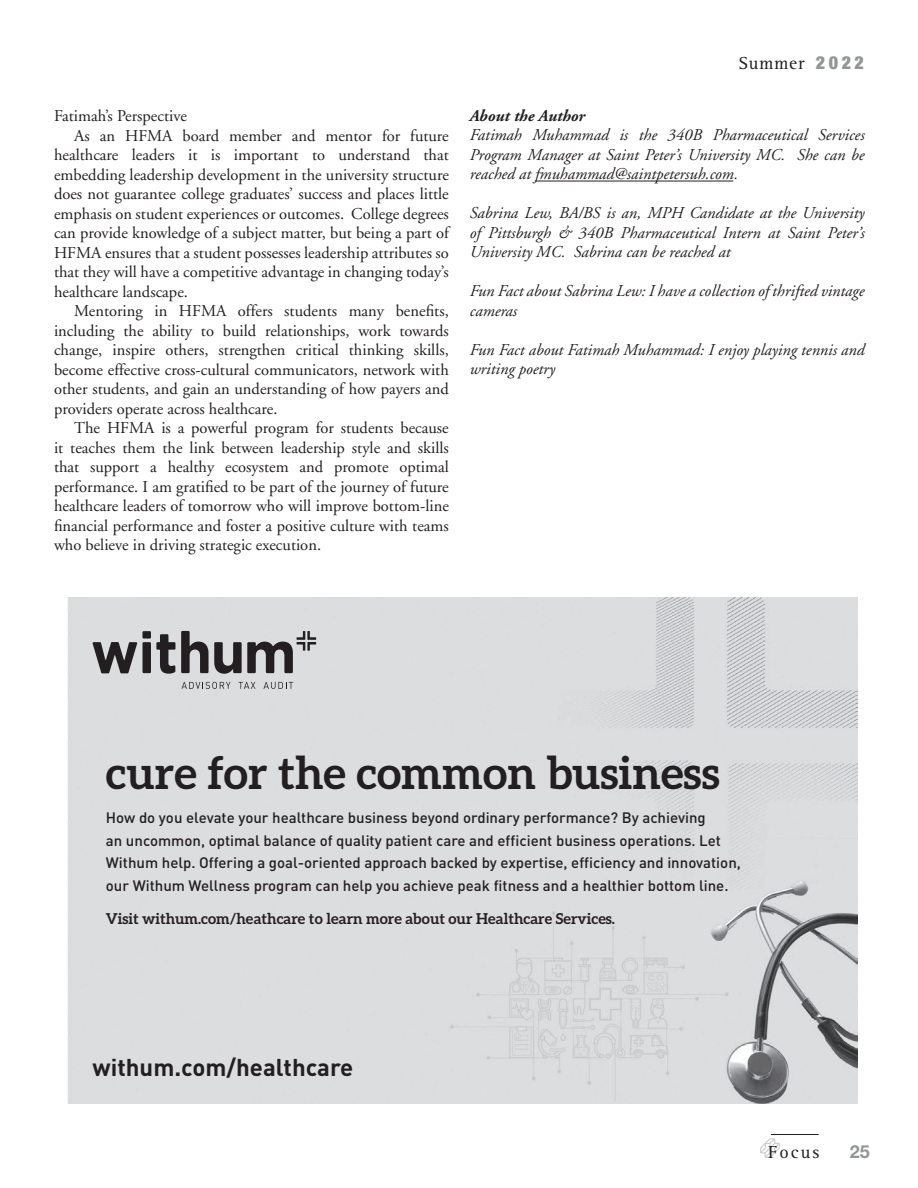
<style>
.page{position:relative;width:918px;height:1188px;background:#fff}
.page>*{position:absolute;margin:0;border:0;box-sizing:border-box;transform-origin:0 0}
.t1{font:700 45px "Aleo";color:#231f20}
.t2{font:700 24px "DINOT";color:#231f20}
.t3{font:18px "Rotis Serif";letter-spacing:.04em;color:#231f20}
.t4{font:700 18px "Helvetica Neue";color:#939598}
.t5{font:16.5px "Adobe Garamond";color:#231f20}
.t6{font:italic 16.5px/19.5px "Adobe Garamond";color:#231f20;text-align:justify}
.t7{font:italic 700 16.5px "Adobe Garamond";color:#231f20}
.t8{font:500 15px/22.5px "DINOT";color:#231f20}
.t9{font:700 15px "Aleo";color:#231f20}
.s1{font-family:"Helvetica Neue";font-weight:900;font-stretch:condensed;color:#939598}
</style>
<div class="page">
<svg style="left:760px;top:1138px;width:20px;height:20px"></svg>
<hr style="left:771px;top:1134px;width:48px;height:1px;background:#231f20">
<hr style="left:535px;top:181px;width:198px;height:1px;background:#231f20">
<div style="left:68px;top:597px;width:790px;height:506px;background:#dcdddf"></div>
<svg style="left:92px;top:642px;width:45px;height:31px"></svg>
<div style="left:142px;top:642px;width:9px;height:31px;background:#231f20"></div>
<svg style="left:156px;top:634px;width:19px;height:40px"></svg>
<svg style="left:181px;top:631px;width:135px;height:43px;background:#919091"></svg>
<div style="left:142px;top:631px;width:9px;height:8px;background:#231f20"></div>
<svg style="left:182px;top:682px;width:49px;height:7px"></svg>
<svg style="left:238px;top:682px;width:17px;height:7px"></svg>
<svg style="left:263px;top:682px;width:30px;height:7px"></svg>
<p class="t5" style="left:54px;top:107px;width:134px">Fatimah’s Perspective</p>
<p class="t5" style="left:74px;top:127px;width:376px">As an HFMA board member and mentor for future</p>
<p class="t5" style="left:54px;top:146px;width:396px">healthcare leaders it is important to understand that</p>
<p class="t5" style="left:54px;top:166px;width:396px">embedding leadership development in the university structure</p>
<p class="t5" style="left:54px;top:185px;width:396px">does not guarantee college graduates’ success and places little</p>
<p class="t5" style="left:54px;top:205px;width:396px">emphasis on student experiences or outcomes. College degrees</p>
<p class="t5" style="left:54px;top:224px;width:396px">can provide knowledge of a subject matter, but being a part of</p>
<p class="t5" style="left:54px;top:244px;width:396px">HFMA ensures that a student possesses leadership attributes so</p>
<p class="t5" style="left:54px;top:263px;width:396px">that they will have a competitive advantage in changing today’s</p>
<p class="t5" style="left:54px;top:283px;width:135px">healthcare landscape.</p>
<p class="t5" style="left:74px;top:302px;width:376px">Mentoring in HFMA offers students many benefits,</p>
<p class="t5" style="left:54px;top:322px;width:396px">including the ability to build relationships, work towards</p>
<p class="t5" style="left:54px;top:341px;width:396px">change, inspire others, strengthen critical thinking skills,</p>
<p class="t5" style="left:54px;top:361px;width:396px">become effective cross-cultural communicators, network with</p>
<p class="t5" style="left:54px;top:380px;width:396px">other students, and gain an understanding of how payers and</p>
<p class="t5" style="left:54px;top:400px;width:225px">providers operate across healthcare.</p>
<p class="t5" style="left:74px;top:419px;width:376px">The HFMA is a powerful program for students because</p>
<p class="t5" style="left:54px;top:439px;width:396px">it teaches them the link between leadership style and skills</p>
<p class="t5" style="left:54px;top:458px;width:396px">that support a healthy ecosystem and promote optimal</p>
<p class="t5" style="left:54px;top:478px;width:396px">performance. I am gratified to be part of the journey of future</p>
<p class="t5" style="left:54px;top:497px;width:396px">healthcare leaders of tomorrow who will improve bottom-line</p>
<p class="t5" style="left:54px;top:517px;width:396px">financial performance and foster a positive culture with teams</p>
<p class="t5" style="left:54px;top:536px;width:269px">who believe in driving strategic execution.</p>
<p class="t3" style="left:738px;top:52px;width:127px">Summer <span class="s1">2 0 2 2</span></p>
<p class="t7" style="left:469px;top:107px;width:117px">About the Author</p>
<p class="t6" style="left:469px;top:126px;width:396px">Fatimah Muhammad is the 340B Pharmaceutical Services Program Manager at Saint Peter’s University MC. She can be reached at fmuhammad@saintpetersuh.com.</p>
<p class="t6" style="left:469px;top:204px;width:396px">Sabrina Lew, BA/BS is an, MPH Candidate at the University of Pittsburgh &amp; 340B Pharmaceutical Intern at Saint Peter’s University MC. Sabrina can be reached at</p>
<p class="t6" style="left:469px;top:282px;width:396px">Fun Fact about Sabrina Lew: I have a collection of thrifted vintage cameras</p>
<p class="t6" style="left:469px;top:340px;width:396px">Fun Fact about Fatimah Muhammad: I enjoy playing tennis and writing poetry</p>
<h1 class="t1" style="left:106px;top:747px;width:615px">cure for the common business</h1>
<p class="t8" style="left:106px;top:806px;width:637px">How do you elevate your healthcare business beyond ordinary performance? By achieving<br>an uncommon, optimal balance of quality patient care and efficient business operations. Let Withum help. Offering a goal-oriented approach backed by expertise, efficiency and innovation, our Withum Wellness program can help you achieve peak fitness and a healthier bottom line.</p>
<p class="t9" style="left:106px;top:910px;width:511px">Visit withum.com/heathcare to learn more about our Healthcare Services.</p>
<h2 class="t2" style="left:93px;top:1049px;width:262px">withum.com/healthcare</h2>
<p class="t3" style="left:768px;top:1142px;width:53px">Focus</p>
<p class="t4" style="left:850px;top:1140px;width:22px">25</p>
</div>
